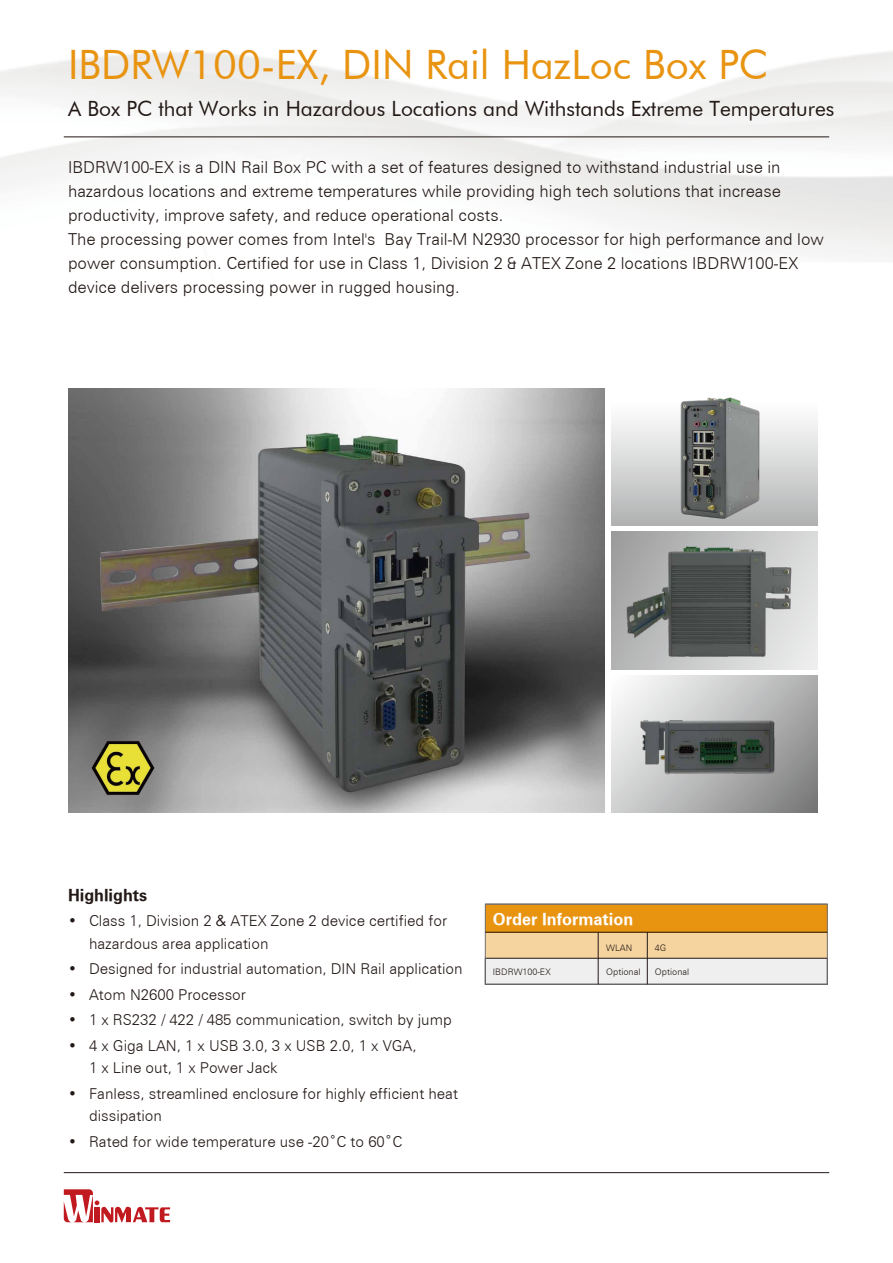
<style>
.page{position:relative;width:893px;height:1263px;background:#fff}
.page>*{position:absolute;margin:0;border:0;box-sizing:border-box;transform-origin:0 0}
.t1{font:40.5px "Futura BT";color:#e99411}
.t2{font:21px "Futura BT";color:#221815}
.t3{font:300 16.5px/24px "Zurich BT";color:#221815}
.t4{font:16.5px "Zurich Bold BT";color:#fff}
.t5{font:16.5px "Zurich Bold BT";color:#221815}
.t6{font:300 15px/22.5px "Zurich BT";color:#221815}
.t7{font:300 9px "Zurich BT";color:#221815}
.s1{font-family:"Futura";font-weight:400}
</style>
<div class="page">
<hr style="left:64px;top:136px;width:765px;height:1px;background:#221815">
<svg style="left:64px;top:1189px;width:106px;height:33px"></svg>
<hr style="left:64px;top:1172px;width:765px;height:1px;background:#221815">
<div style="left:485px;top:904px;width:342px;height:28px;background:#e99411"></div>
<div style="left:485px;top:932px;width:342px;height:26px;background:#f6d4a0"></div>
<div style="left:485px;top:958px;width:342px;height:26px;background:#efefef"></div>
<div style="left:485px;top:958px;width:342px;height:26px;border:1px solid #221815"></div>
<hr style="left:485px;top:932px;width:342px;height:1px;background:#221815">
<hr style="left:485px;top:904px;width:342px;height:1px;background:#727171">
<hr style="left:598px;top:932px;width:1px;height:52px;background:#221815">
<hr style="left:647px;top:932px;width:1px;height:52px;background:#221815">
<div style="left:611px;top:389px;width:207px;height:137px;background:linear-gradient(to bottom,#fff,#b1b2b3)"></div>
<div style="left:611px;top:532px;width:207px;height:137px;background:linear-gradient(to right,#a4a5a6,#e4e5e5)"></div>
<svg style="left:611px;top:675px;width:207px;height:138px;background:#bdbdbe"></svg>
<img style="left:68px;top:389px;width:537px;height:424px">
<img style="left:622px;top:539px;width:176px;height:125px">
<img style="left:666px;top:389px;width:104px;height:137px">
<img style="left:633px;top:708px;width:154px;height:79px">
<img style="left:91px;top:740px;width:64px;height:55px">
<h1 class="t1" style="left:68px;top:40px;width:702px">IBDRW100-EX, DIN Rail HazLoc Box PC</h1>
<p class="t2" style="left:68px;top:95px;width:768px">A Box PC that Works in Hazardous Locations and Withstands Extreme Temperatures</p>
<p class="t3" style="left:68px;top:155px;width:757px">IBDRW100-EX is a DIN Rail Box PC with a set of features designed to withstand industrial use in hazardous locations and extreme temperatures while providing high tech solutions that increase productivity, improve safety, and reduce operational costs.<br>The processing power comes from Intel's Bay Trail-M N2930 processor for high performance and low power consumption. Certified for use in Class 1, Division 2 &amp; ATEX Zone 2 locations IBDRW100-EX device delivers processing power in rugged housing.</p>
<p class="t5" style="left:68px;top:885px;width:81px">Highlights</p>
<p class="t6" style="left:89px;top:909px;width:359px;text-indent:-21px">• Class 1, Division 2 <span class="s1">&amp;</span> ATEX Zone 2 device certified for hazardous area application</p>
<p class="t6" style="left:68px;top:957px;width:396px">• Designed for industrial automation, DIN Rail application</p>
<p class="t6" style="left:68px;top:983px;width:179px">• Atom N2600 Processor</p>
<p class="t6" style="left:68px;top:1008px;width:385px">• 1 x RS232 / 422 / 485 communication, switch by jump</p>
<p class="t6" style="left:89px;top:1034px;width:329px;text-indent:-21px">• 4 x Giga LAN, 1 x USB 3.0, 3 x USB 2.0, 1 x VGA,<br>1 x Line out, 1 x Power Jack</p>
<p class="t6" style="left:89px;top:1082px;width:370px;text-indent:-21px">• Fanless, streamlined enclosure for highly efficient heat dissipation</p>
<p class="t6" style="left:68px;top:1130px;width:336px">• Rated for wide temperature use -20˚C to 60˚C</p>
<p class="t4" style="left:493px;top:909px;width:142px">Order Information</p>
<p class="t7" style="left:606px;top:942px;width:28px">WLAN</p>
<p class="t7" style="left:655px;top:942px;width:13px">4G</p>
<p class="t7" style="left:493px;top:966px;width:59px">IBDRW100-EX</p>
<p class="t7" style="left:606px;top:966px;width:36px">Optional</p>
<p class="t7" style="left:655px;top:966px;width:36px">Optional</p>
</div>
